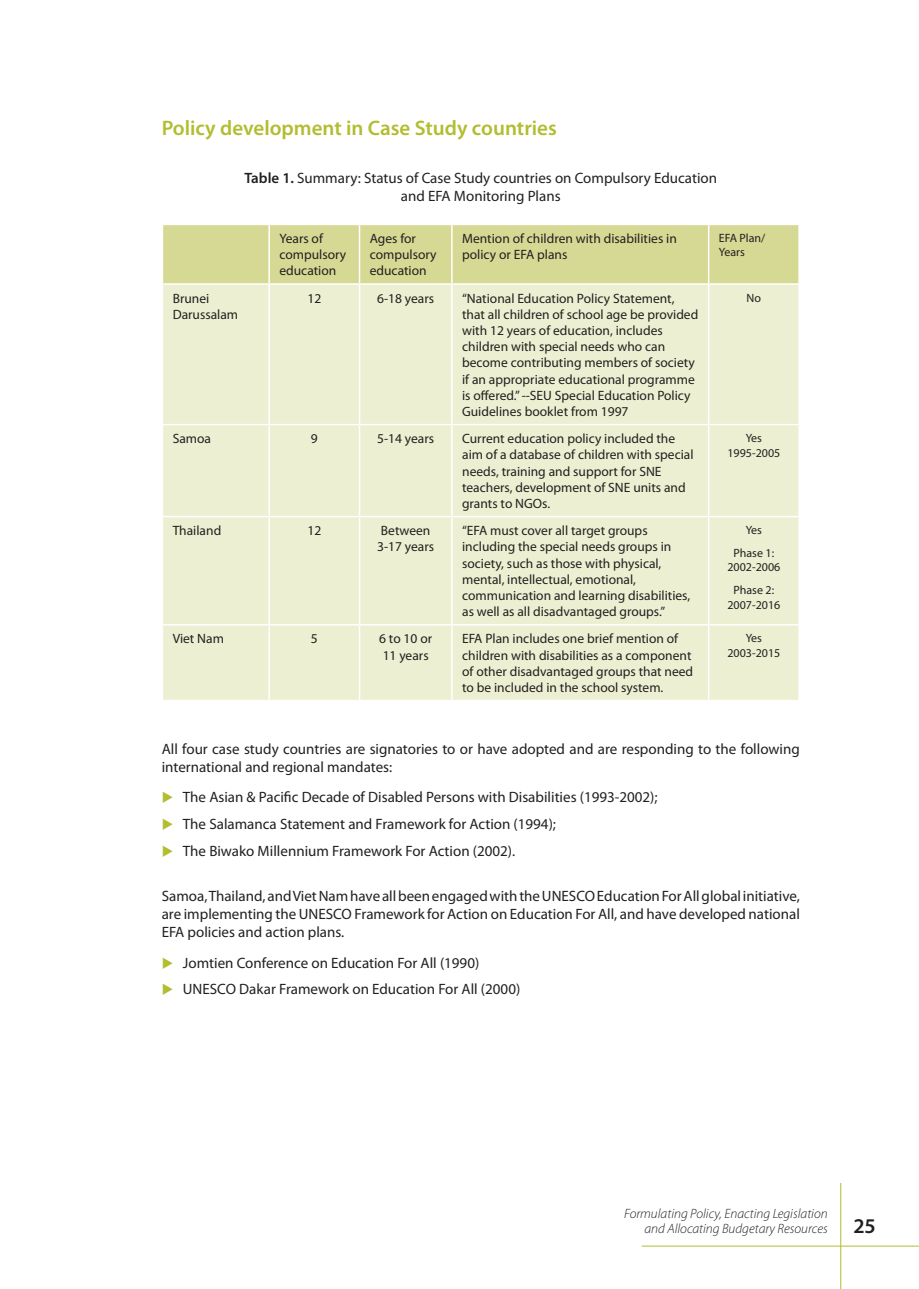
<style>
.page{position:relative;width:919px;height:1289px;background:#fff}
.page>*{position:absolute;margin:0;border:0;box-sizing:border-box;transform-origin:0 0}
.t1{font:600 21px "Myriad Pro";color:#b2bd30}
.t2{font:600 21px "Myriad Pro";color:#231f20}
.t3{font:15px/18px "Myriad Pro";color:#231f20;text-align:center}
.t4{font:13.5px/16.2px "Myriad Pro";color:#231f20}
.t5{font:italic 300 13.5px/15px "Myriad Pro";color:#231f20;text-align:right}
.t6{font:12px/14.4px "Myriad Pro";color:#231f20;text-align:center}
.s1{font-weight:600}
.s2{color:#b2bd30}
</style>
<div class="page">
<hr style="left:840px;top:1182px;width:1px;height:106px;background:#b2bd30">
<hr style="left:641px;top:1245px;width:277px;height:1px;background:#b2bd30">
<div style="left:163px;top:225px;width:635px;height:58px;background:#d5d994"></div>
<div style="left:163px;top:285px;width:635px;height:414px;background:#ecefd1"></div>
<hr style="left:268px;top:225px;width:2px;height:58px;background:#fff">
<hr style="left:359px;top:225px;width:1px;height:58px;background:#fff">
<hr style="left:451px;top:225px;width:1px;height:58px;background:#fff">
<hr style="left:707px;top:225px;width:2px;height:58px;background:#fff">
<hr style="left:268px;top:285px;width:2px;height:139px;background:#fff">
<hr style="left:359px;top:285px;width:1px;height:139px;background:#fff">
<hr style="left:451px;top:285px;width:1px;height:139px;background:#fff">
<hr style="left:707px;top:285px;width:2px;height:139px;background:#fff">
<hr style="left:162px;top:424px;width:107px;height:1px;background:#fff">
<hr style="left:269px;top:424px;width:90px;height:1px;background:#fff">
<hr style="left:268px;top:425px;width:2px;height:91px;background:#fff">
<hr style="left:359px;top:424px;width:93px;height:1px;background:#fff">
<hr style="left:359px;top:425px;width:1px;height:91px;background:#fff">
<hr style="left:452px;top:424px;width:256px;height:1px;background:#fff">
<hr style="left:451px;top:425px;width:1px;height:91px;background:#fff">
<hr style="left:708px;top:424px;width:91px;height:1px;background:#fff">
<hr style="left:707px;top:425px;width:2px;height:91px;background:#fff">
<hr style="left:162px;top:516px;width:107px;height:1px;background:#fff">
<hr style="left:269px;top:516px;width:90px;height:1px;background:#fff">
<hr style="left:268px;top:517px;width:2px;height:107px;background:#fff">
<hr style="left:359px;top:516px;width:93px;height:1px;background:#fff">
<hr style="left:359px;top:517px;width:1px;height:107px;background:#fff">
<hr style="left:452px;top:516px;width:256px;height:1px;background:#fff">
<hr style="left:451px;top:517px;width:1px;height:107px;background:#fff">
<hr style="left:708px;top:516px;width:91px;height:1px;background:#fff">
<hr style="left:707px;top:517px;width:2px;height:107px;background:#fff">
<hr style="left:162px;top:624px;width:107px;height:1px;background:#fff">
<hr style="left:269px;top:624px;width:90px;height:1px;background:#fff">
<hr style="left:268px;top:625px;width:2px;height:74px;background:#fff">
<hr style="left:359px;top:624px;width:93px;height:1px;background:#fff">
<hr style="left:359px;top:625px;width:1px;height:74px;background:#fff">
<hr style="left:452px;top:624px;width:256px;height:1px;background:#fff">
<hr style="left:451px;top:625px;width:1px;height:74px;background:#fff">
<hr style="left:708px;top:624px;width:91px;height:1px;background:#fff">
<hr style="left:707px;top:625px;width:2px;height:74px;background:#fff">
<h1 class="t1" style="left:162px;top:114px;width:396px">Policy development in Case Study countries</h1>
<p class="t3" style="left:244px;top:168px;width:474px"><span class="s1">Table 1.</span> Summary: Status of Case Study countries on Compulsory Education and EFA Monitoring Plans</p>
<p class="t4" style="left:279px;top:230px;width:68px">Years of compulsory education</p>
<p class="t4" style="left:370px;top:230px;width:68px">Ages for compulsory education</p>
<p class="t4" style="left:462px;top:230px;width:216px">Mention of children with disabilities in policy or EFA plans</p>
<p class="t6" style="left:718px;top:230px;width:48px;text-align:left">EFA Plan/<br>Years</p>
<p class="t4" style="left:173px;top:290px;width:67px">Brunei<br>Darussalam</p>
<p class="t4" style="left:307px;top:290px;width:15px">12</p>
<p class="t4" style="left:377px;top:290px;width:59px">6-18 years</p>
<p class="t4" style="left:462px;top:290px;width:238px">“National Education Policy Statement, that all children of school age be provided with 12 years of education, includes children with special needs who can become contributing members of society if an appropriate educational programme is offered.” --SEU Special Education Policy Guidelines booklet from 1997</p>
<p class="t6" style="left:746px;top:290px;width:16px">No</p>
<p class="t4" style="left:173px;top:430px;width:40px">Samoa</p>
<p class="t4" style="left:311px;top:430px;width:8px">9</p>
<p class="t4" style="left:377px;top:430px;width:59px">5-14 years</p>
<p class="t4" style="left:462px;top:430px;width:233px">Current education policy included the aim of a database of children with special needs, training and support for SNE teachers, development of SNE units and grants to NGOs.</p>
<p class="t6" style="left:727px;top:430px;width:54px">Yes<br>1995-2005</p>
<p class="t4" style="left:173px;top:522px;width:50px">Thailand</p>
<p class="t4" style="left:307px;top:522px;width:15px">12</p>
<p class="t4" style="left:377px;top:522px;width:59px">Between<br>3-17 years</p>
<p class="t4" style="left:462px;top:522px;width:230px">“EFA must cover all target groups including the special needs groups in society, such as those with physical, mental, intellectual, emotional, communication and learning disabilities, as well as all disadvantaged groups.”</p>
<p class="t6" style="left:733px;top:518px;width:42px;line-height:23px">Yes<br>Phase 1:</p>
<p class="t6" style="left:727px;top:555px;width:54px;line-height:23px">2002-2006<br>Phase 2:</p>
<p class="t6" style="left:727px;top:597px;width:54px">2007-2016</p>
<p class="t4" style="left:173px;top:630px;width:53px">Viet Nam</p>
<p class="t4" style="left:311px;top:630px;width:8px">5</p>
<p class="t4" style="left:379px;top:630px;width:54px">6 to 10 or<br>11 years</p>
<p class="t4" style="left:462px;top:630px;width:232px">EFA Plan includes one brief mention of children with disabilities as a component of other disadvantaged groups that need to be included in the school system.</p>
<p class="t6" style="left:727px;top:631px;width:54px">Yes<br>2003-2015</p>
<p class="t3" style="left:162px;top:739px;width:639px;text-align:left">All four case study countries are signatories to or have adopted and are responding to the following international and regional mandates:</p>
<p class="t3" style="left:162px;top:788px;width:497px"><span class="s2">◆</span> The Asian &amp; Pacific Decade of Disabled Persons with Disabilities (1993-2002);</p>
<p class="t3" style="left:162px;top:814px;width:396px"><span class="s2">◆</span> The Salamanca Statement and Framework for Action (1994);</p>
<p class="t3" style="left:162px;top:841px;width:354px"><span class="s2">◆</span> The Biwako Millennium Framework For Action (2002).</p>
<p class="t3" style="left:162px;top:886px;width:639px;text-align:justify">Samoa, Thailand, and Viet Nam have all been engaged with the UNESCO Education For All global initiative, are implementing the UNESCO Framework for Action on Education For All, and have developed national EFA policies and action plans.</p>
<p class="t3" style="left:162px;top:953px;width:319px"><span class="s2">◆</span> Jomtien Conference on Education For All (1990)</p>
<p class="t3" style="left:162px;top:980px;width:360px"><span class="s2">◆</span> UNESCO Dakar Framework on Education For All (2000)</p>
<p class="t5" style="left:624px;top:1206px;width:205px">Formulating Policy, Enacting Legislation and Allocating Budgetary Resources</p>
<h1 class="t2" style="left:853px;top:1212px;width:24px">25</h1>
</div>
